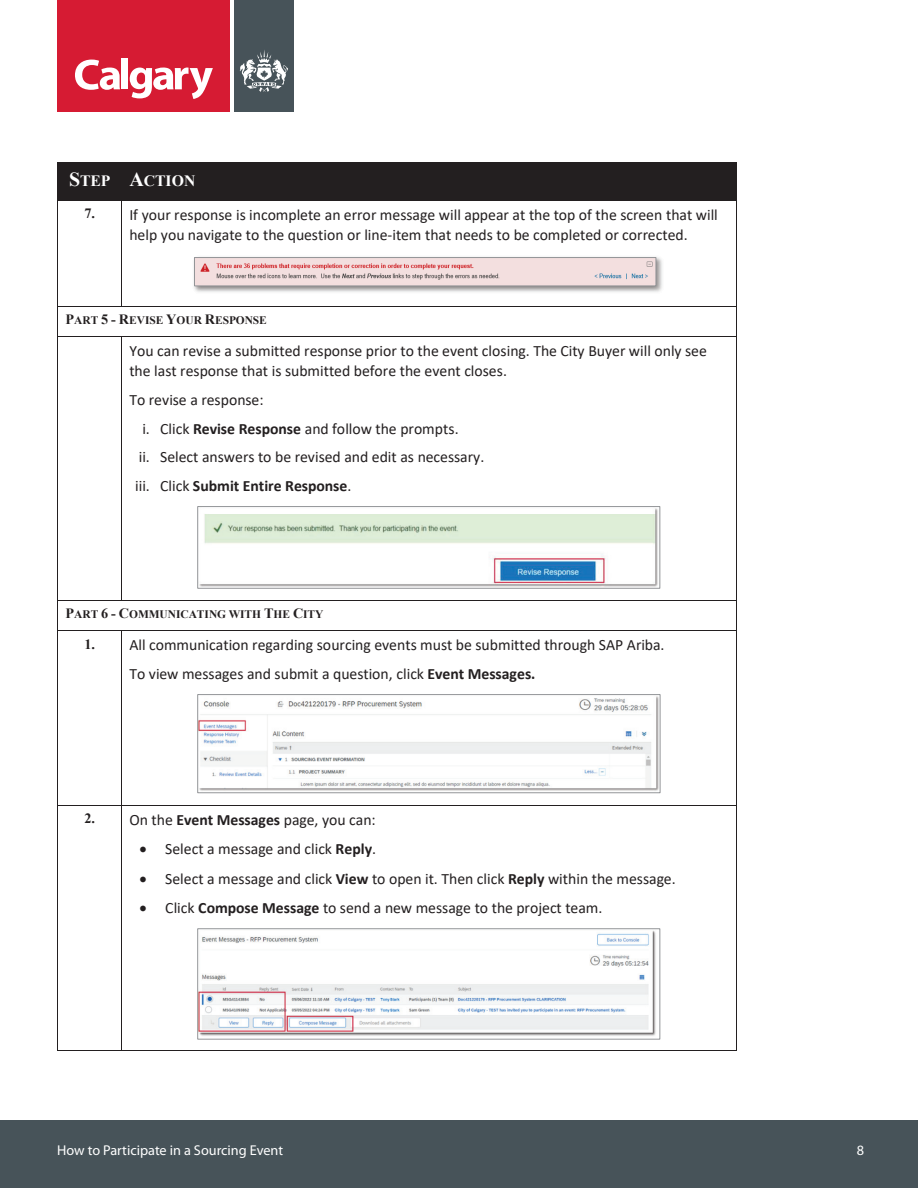
<style>
.page{position:relative;width:918px;height:1188px;background:#fff}
.page>*{position:absolute;margin:0;border:0;box-sizing:border-box;transform-origin:0 0}
.t1{font:15.75px/20.2px "Calibri";color:#231f20}
.t2{font:700 15.75px "Calibri";color:#231f20}
.t3{font:700 15.75px "Times New Roman";letter-spacing:-.005em;color:#fff}
.t4{font:14.25px "Myriad Pro";color:#fff}
.t5{font:700 11.4px "Times New Roman";letter-spacing:-.005em;color:#231f20}
.s1{font-size:19.95px}
.s2{font-family:"Times New Roman";font-weight:700;font-size:14.25px}
.s3{font-size:14.25px}
.s4{font-weight:700}
.s5{font-weight:400}
</style>
<div class="page">
<div style="left:0;top:1120px;width:918px;height:68px;background:#475359"></div>
<div style="left:57px;top:0;width:174px;height:112px;background:#d61b33"></div>
<div style="left:234px;top:0;width:59px;height:112px;background:#475359"></div>
<svg style="left:75px;top:60px;width:45px;height:30px"></svg>
<div style="left:121px;top:58px;width:7px;height:31px;background:#fff"></div>
<svg style="left:130px;top:68px;width:83px;height:31px"></svg>
<svg style="left:240px;top:50px;width:48px;height:42px"></svg>
<div style="left:58px;top:163px;width:63px;height:37px;background:#231f20"></div>
<div style="left:122px;top:163px;width:614px;height:37px;background:#231f20"></div>
<hr style="left:58px;top:162px;width:63px;height:1px;background:#231f20">
<hr style="left:122px;top:162px;width:614px;height:1px;background:#231f20">
<hr style="left:121px;top:163px;width:1px;height:37px;background:#231f20">
<hr style="left:736px;top:163px;width:1px;height:37px;background:#231f20">
<hr style="left:58px;top:200px;width:63px;height:1px;background:#231f20">
<hr style="left:122px;top:200px;width:614px;height:1px;background:#231f20">
<hr style="left:58px;top:201px;width:1px;height:105px;background:#231f20">
<hr style="left:121px;top:201px;width:1px;height:105px;background:#231f20">
<hr style="left:736px;top:201px;width:1px;height:105px;background:#231f20">
<hr style="left:58px;top:306px;width:63px;height:1px;background:#231f20">
<hr style="left:122px;top:306px;width:614px;height:1px;background:#231f20">
<hr style="left:58px;top:306px;width:1px;height:31px;background:#231f20">
<hr style="left:736px;top:306px;width:1px;height:31px;background:#231f20">
<hr style="left:58px;top:337px;width:63px;height:1px;background:#231f20">
<hr style="left:122px;top:337px;width:614px;height:1px;background:#231f20">
<hr style="left:58px;top:337px;width:1px;height:263px;background:#231f20">
<hr style="left:121px;top:337px;width:1px;height:263px;background:#231f20">
<hr style="left:736px;top:337px;width:1px;height:263px;background:#231f20">
<hr style="left:58px;top:600px;width:63px;height:1px;background:#231f20">
<hr style="left:122px;top:600px;width:614px;height:1px;background:#231f20">
<hr style="left:58px;top:600px;width:1px;height:31px;background:#231f20">
<hr style="left:736px;top:600px;width:1px;height:31px;background:#231f20">
<hr style="left:58px;top:631px;width:63px;height:1px;background:#231f20">
<hr style="left:122px;top:631px;width:614px;height:1px;background:#231f20">
<hr style="left:58px;top:631px;width:1px;height:174px;background:#231f20">
<hr style="left:121px;top:631px;width:1px;height:174px;background:#231f20">
<hr style="left:736px;top:631px;width:1px;height:174px;background:#231f20">
<hr style="left:58px;top:805px;width:63px;height:1px;background:#231f20">
<hr style="left:122px;top:805px;width:614px;height:1px;background:#231f20">
<hr style="left:58px;top:806px;width:1px;height:244px;background:#231f20">
<hr style="left:58px;top:1050px;width:63px;height:1px;background:#231f20">
<hr style="left:121px;top:806px;width:1px;height:244px;background:#231f20">
<hr style="left:122px;top:1050px;width:614px;height:1px;background:#231f20">
<hr style="left:736px;top:806px;width:1px;height:244px;background:#231f20">
<img style="left:194px;top:257px;width:468px;height:35px">
<img style="left:196px;top:259px;width:458px;height:25px">
<div style="left:194px;top:257px;width:462px;height:29px;border:1px solid #939598"></div>
<img style="left:199px;top:508px;width:459px;height:79px">
<div style="left:197px;top:506px;width:463px;height:83px;border:1px solid #939598"></div>
<img style="left:199px;top:696px;width:459px;height:95px">
<div style="left:197px;top:694px;width:463px;height:99px;border:1px solid #939598"></div>
<img style="left:199px;top:930px;width:457px;height:106px">
<div style="left:197px;top:928px;width:463px;height:112px;border:1px solid #939598"></div>
<p class="t3" style="left:69px;top:170px;width:128px"><span class="s1">S</span>TEP <span class="s1">A</span>CTION</p>
<p class="t1" style="left:129px;top:204px;width:590px;text-indent:-45px"><span class="s2">7.</span> If your response is incomplete an error message will appear at the top of the screen that will help you navigate to the question or line-item that needs to be completed or corrected.</p>
<p class="t5" style="left:66px;top:312px;width:203px"><span class="s3">P</span>ART <span class="s3">5 - R</span>EVISE <span class="s3">Y</span>OUR <span class="s3">R</span>ESPONSE</p>
<p class="t1" style="left:129px;top:341px;width:579px">You can revise a submitted response prior to the event closing. The City Buyer will only see the last response that is submitted before the event closes.</p>
<p class="t1" style="left:129px;top:389px;width:136px">To revise a response:</p>
<p class="t1" style="left:142px;top:418px;width:318px">i. Click <span class="s4">Revise Response</span> and follow the prompts.</p>
<p class="t1" style="left:139px;top:447px;width:347px">ii. Select answers to be revised and edit as necessary.</p>
<p class="t2" style="left:135px;top:475px;width:218px"><span class="s5">iii. Click</span> Submit Entire Response<span class="s5">.</span></p>
<p class="t5" style="left:66px;top:607px;width:259px"><span class="s3">P</span>ART <span class="s3">6 - C</span>OMMUNICATING WITH <span class="s3">T</span>HE <span class="s3">C</span>ITY</p>
<p class="t1" style="left:129px;top:630px;width:537px;line-height:28.8px;text-indent:-45px"><span class="s2">1.</span> All communication regarding sourcing events must be submitted through SAP Ariba.<br>To view messages and submit a question, click <span class="s4">Event Messages.</span></p>
<p class="t1" style="left:84px;top:809px;width:293px"><span class="s2">2.</span> On the <span class="s4">Event Messages</span> page, you can:</p>
<p class="t1" style="left:140px;top:839px;width:238px">• Select a message and click <span class="s4">Reply</span>.</p>
<p class="t1" style="left:140px;top:868px;width:538px">• Select a message and click <span class="s4">View</span> to open it. Then click <span class="s4">Reply</span> within the message.</p>
<p class="t1" style="left:140px;top:898px;width:464px">• Click <span class="s4">Compose Message</span> to send a new message to the project team.</p>
<p class="t4" style="left:57px;top:1142px;width:227px">How to Participate in a Sourcing Event</p>
<p class="t4" style="left:857px;top:1142px;width:9px">8</p>
</div>
